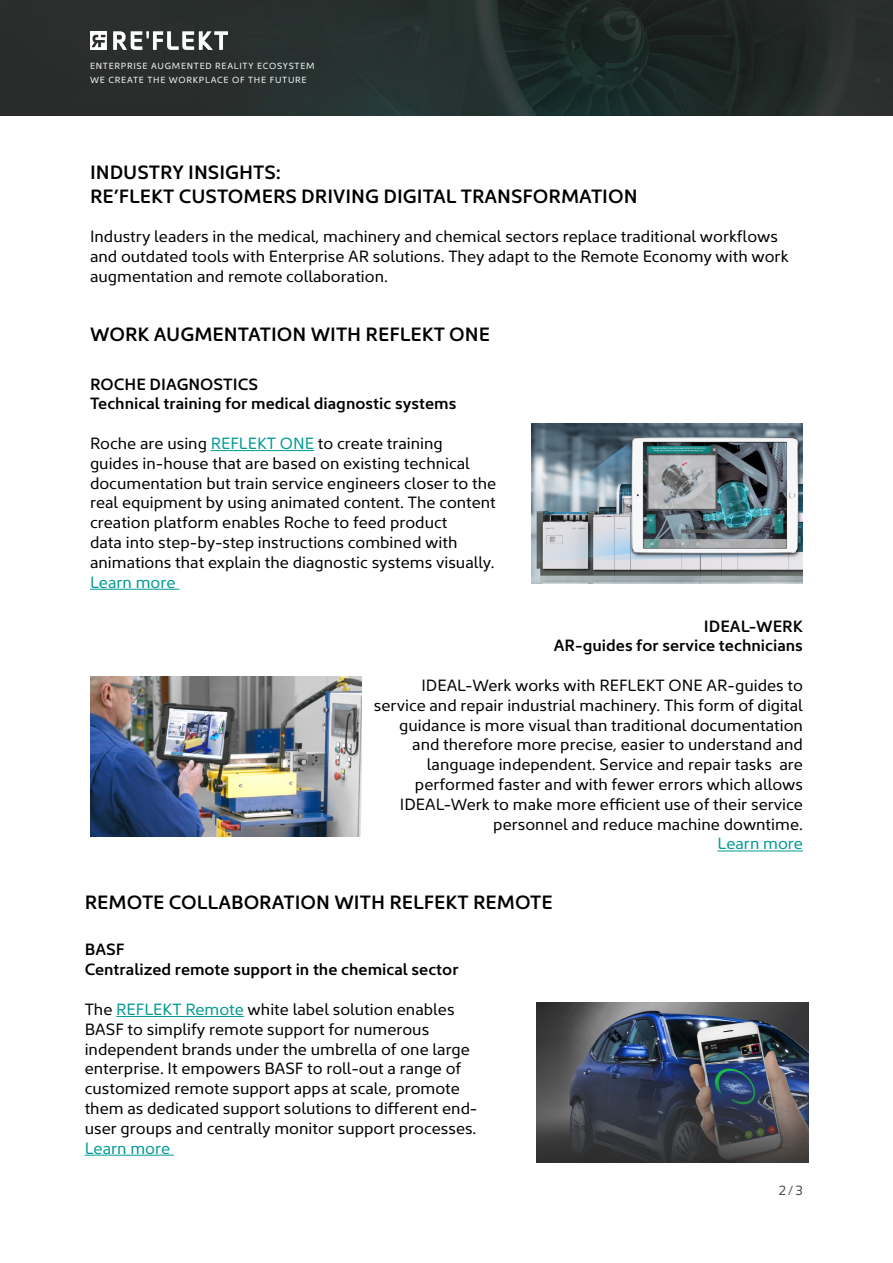
<style>
.page{position:relative;width:893px;height:1263px;background:#fff}
.page>*{position:absolute;margin:0;border:0;box-sizing:border-box;transform-origin:0 0}
.t1{font:600 19.5px/23.4px "Kyrial Sans Pro";color:#000}
.t2{font:16.5px/19.8px "Kyrial Sans Pro";color:#000}
.t3{font:600 16.5px/19.8px "Kyrial Sans Pro";color:#000}
.t4{font:16.5px "Kyrial Sans Pro";color:#019a94}
.t5{font:13.5px "Kyrial Sans Pro";color:#4d4d4f}
.t6{font:9px/13.5px "Kyrial Sans Pro";letter-spacing:.08em;color:#fff}
.s1{color:#019a94}
</style>
<div class="page">
<img style="left:0;top:0;width:893px;height:115px">
<img style="left:90px;top:32px;width:137px;height:18px">
<hr style="left:116px;top:1016px;width:128px;height:1px;background:#019a94">
<hr style="left:85px;top:1155px;width:89px;height:1px;background:#019a94">
<hr style="left:211px;top:450px;width:103px;height:1px;background:#019a94">
<hr style="left:90px;top:589px;width:89px;height:1px;background:#019a94">
<hr style="left:717px;top:850px;width:86px;height:1px;background:#019a94">
<img style="left:531px;top:423px;width:272px;height:160px">
<img style="left:90px;top:676px;width:272px;height:160px">
<img style="left:537px;top:1002px;width:271px;height:161px">
<p class="t6" style="left:90px;top:59px;width:226px">ENTERPRISE AUGMENTED REALITY ECOSYSTEM<br>WE CREATE THE WORKPLACE OF THE FUTURE</p>
<p class="t1" style="left:90px;top:160px;width:549px">INDUSTRY INSIGHTS:<br>RE’FLEKT CUSTOMERS DRIVING DIGITAL TRANSFORMATION</p>
<p class="t2" style="left:90px;top:226px;width:700px">Industry leaders in the medical, machinery and chemical sectors replace traditional workflows and outdated tools with Enterprise AR solutions. They adapt to the Remote Economy with work augmentation and remote collaboration.</p>
<p class="t1" style="left:90px;top:322px;width:401px">WORK AUGMENTATION WITH REFLEKT ONE</p>
<p class="t3" style="left:90px;top:373px;width:368px">ROCHE DIAGNOSTICS<br>Technical training for medical diagnostic systems</p>
<p class="t2" style="left:90px;top:432px;width:408px">Roche are using <span class="s1">REFLEKT ONE</span> to create training<br>guides in-house that are based on existing technical documentation but train service engineers closer to the real equipment by using animated content. The content creation platform enables Roche to feed product<br>data into step-by-step instructions combined with animations that explain the diagnostic systems visually.</p>
<p class="t4" style="left:90px;top:570px;width:87px">Learn more</p>
<p class="t3" style="left:554px;top:615px;width:251px;text-align:right">IDEAL-WERK<br>AR-guides for service technicians</p>
<p class="t2" style="left:374px;top:674px;width:430px;text-align:right">IDEAL-Werk works with REFLEKT ONE AR-guides to service and repair industrial machinery. This form of digital guidance is more visual than traditional documentation and therefore more precise, easier to understand and language independent. Service and repair tasks are performed faster and with fewer errors which allows IDEAL-Werk to make more efficient use of their service personnel and reduce machine downtime.</p>
<p class="t4" style="left:717px;top:832px;width:87px">Learn more</p>
<p class="t1" style="left:85px;top:889px;width:470px">REMOTE COLLABORATION WITH RELFEKT REMOTE</p>
<p class="t3" style="left:85px;top:939px;width:375px">BASF<br>Centralized remote support in the chemical sector</p>
<p class="t2" style="left:85px;top:998px;width:394px">The <span class="s1">REFLEKT Remote</span> white label solution enables BASF to simplify remote support for numerous independent brands under the umbrella of one large enterprise. It empowers BASF to roll-out a range of customized remote support apps at scale, promote them as dedicated support solutions to different end&shy;user groups and centrally monitor support processes.</p>
<p class="t4" style="left:85px;top:1136px;width:87px">Learn more</p>
<p class="t5" style="left:779px;top:1181px;width:26px">2/3</p>
</div>
